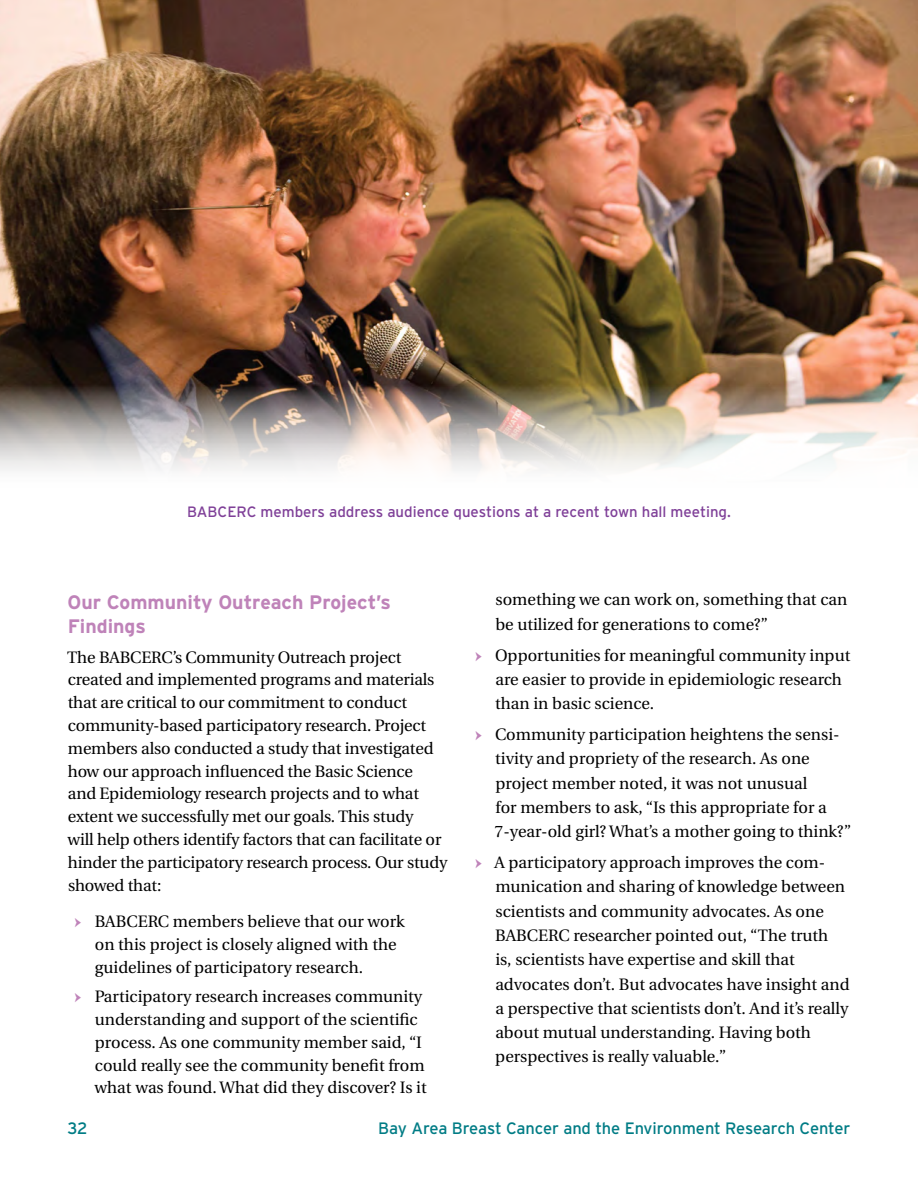
<style>
.page{position:relative;width:918px;height:1188px;background:#fff}
.page>*{position:absolute;margin:0;border:0;box-sizing:border-box;transform-origin:0 0}
.t1{font:700 19.5px/24.3px "Interstate";color:#bf83b9}
.t2{font:16.5px/22.8px "Utopia";color:#000}
.t3{font:16.5px "Interstate";letter-spacing:-.015em;color:#007c85}
.t4{font:15px "Interstate";color:#7f4098}
.s1{font-family:"Minion Pro";color:#bf83b9}
</style>
<div class="page">
<img style="left:0;top:0;width:918px;height:471px">
<p class="t4" style="left:187px;top:503px;width:545px">BABCERC members address audience questions at a recent town hall meeting.</p>
<p class="t1" style="left:68px;top:589px;width:325px">Our Community Outreach Project’s<br>Findings</p>
<p class="t2" style="left:67px;top:646px;width:382px">The BABCERC’s Community Outreach project created and implemented programs and materials that are critical to our commitment to conduct community-based participatory research. Project members also conducted a study that investigated how our approach influenced the Basic Science<br>and Epidemiology research projects and to what extent we successfully met our goals. This study<br>will help others identify factors that can facilitate or hinder the participatory research process. Our study showed that:</p>
<p class="t2" style="left:95px;top:910px;width:311px;text-indent:-20px"><span class="s1">ӹ</span> BABCERC members believe that our work on this project is closely aligned with the guidelines of participatory research.</p>
<p class="t2" style="left:95px;top:986px;width:334px;text-indent:-20px"><span class="s1">ӹ</span> Participatory research increases community understanding and support of the scientific process. As one community member said, “I could really see the community benefit from what was found. What did they discover? Is it</p>
<p class="t2" style="left:495px;top:588px;width:353px;line-height:24.3px">something we can work on, something that can be utilized for generations to come?”</p>
<p class="t2" style="left:495px;top:643px;width:357px;line-height:24.3px;text-indent:-20px"><span class="s1">ӹ</span> Opportunities for meaningful community input are easier to provide in epidemiologic research than in basic science.</p>
<p class="t2" style="left:495px;top:723px;width:358px;line-height:24.3px;text-indent:-20px"><span class="s1">ӹ</span> Community participation heightens the sensi&shy;tivity and propriety of the research. As one project member noted, it was not unusual<br>for members to ask, “Is this appropriate for a 7-year-old girl? What’s a mother going to think?”</p>
<p class="t2" style="left:495px;top:851px;width:356px;line-height:24.3px;text-indent:-20px"><span class="s1">ӹ</span> A participatory approach improves the com&shy;munication and sharing of knowledge between scientists and community advocates. As one BABCERC researcher pointed out, “The truth<br>is, scientists have expertise and skill that advocates don’t. But advocates have insight and a perspective that scientists don’t. And it’s really about mutual understanding. Having both perspectives is really valuable.”</p>
<p class="t3" style="left:68px;top:1119px;width:22px">32</p>
<p class="t3" style="left:378px;top:1119px;width:474px">Bay Area Breast Cancer and the Environment Research Center</p>
</div>
